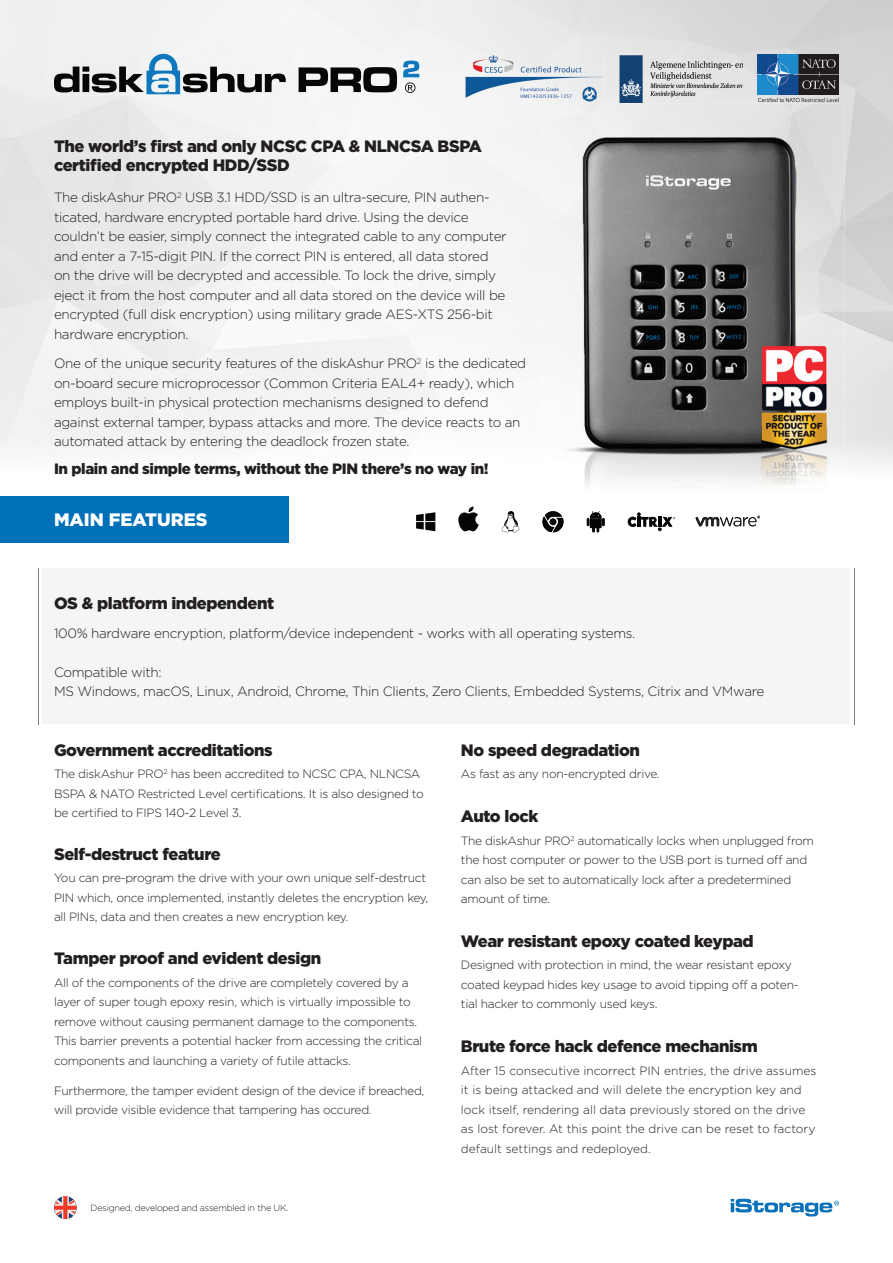
<style>
.page{position:relative;width:893px;height:1263px;background:#fff}
.page>*{position:absolute;margin:0;border:0;box-sizing:border-box;transform-origin:0 0}
.t1{font:900 18px "Gotham Pro";color:#fff}
.t2{font:900 16.5px/19.8px "Gotham Pro";letter-spacing:-.025em;color:#231f20}
.t3{font:900 15px "Gotham Pro";letter-spacing:-.025em;color:#231f20}
.t4{font:300 13.5px/19.5px "Gotham Pro";letter-spacing:-.025em;color:#231f20}
.t5{font:300 12px/19.5px "Gotham Pro";letter-spacing:-.025em;color:#231f20}
.t6{font:300 12px/19.5px "Gotham Pro";color:#231f20}
.t7{font:300 9px "Gotham Pro";letter-spacing:-.025em;color:#231f20}
</style>
<div class="page">
<img style="left:0;top:0;width:893px;height:511px">
<div style="left:0;top:496px;width:288px;height:47px;background:#0071b9"></div>
<svg style="left:299px;top:67px;width:98px;height:25px"></svg>
<svg style="left:54px;top:54px;width:232px;height:40px"></svg>
<svg style="left:403px;top:61px;width:16px;height:32px"></svg>
<svg style="left:731px;top:1199px;width:108px;height:17px"></svg>
<svg style="left:54px;top:1196px;width:23px;height:23px"></svg>
<img style="left:619px;top:56px;width:124px;height:46px">
<img style="left:465px;top:54px;width:139px;height:50px">
<div style="left:38px;top:569px;width:817px;height:155px;background:#f4f5f6"></div>
<svg style="left:458px;top:506px;width:21px;height:25px"></svg>
<svg style="left:416px;top:512px;width:19px;height:19px"></svg>
<svg style="left:502px;top:511px;width:18px;height:21px"></svg>
<img style="left:540px;top:104px;width:305px;height:429px">
<img style="left:540px;top:104px;width:64px;height:1px">
<svg style="left:587px;top:511px;width:18px;height:21px"></svg>
<svg style="left:542px;top:511px;width:22px;height:21px"></svg>
<svg style="left:627px;top:512px;width:48px;height:19px"></svg>
<svg style="left:695px;top:516px;width:65px;height:11px"></svg>
<svg style="left:758px;top:98px;width:81px;height:4px"></svg>
<img style="left:758px;top:54px;width:81px;height:40px">
<h2 class="t2" style="left:54px;top:135px;width:429px">The world’s first and only NCSC CPA &amp; NLNCSA BSPA certified encrypted HDD/SSD</h2>
<p class="t4" style="left:54px;top:188px;width:454px">The diskAshur PRO<sup>2</sup> USB 3.1 HDD/SSD is an ultra-secure, PIN authen&shy;ticated, hardware encrypted portable hard drive. Using the device couldn’t be easier, simply connect the integrated cable to any computer and enter a 7-15-digit PIN. If the correct PIN is entered, all data stored on the drive will be decrypted and accessible. To lock the drive, simply eject it from the host computer and all data stored on the device will be encrypted (full disk encryption) using military grade AES-XTS 256-bit hardware encryption.</p>
<p class="t4" style="left:54px;top:354px;width:474px">One of the unique security features of the diskAshur PRO<sup>2</sup> is the dedicated on-board secure microprocessor (Common Criteria EAL4+ ready), which employs built-in physical protection mechanisms designed to defend against external tamper, bypass attacks and more. The device reacts to an automated attack by entering the deadlock frozen state.</p>
<p class="t3" style="left:54px;top:460px;width:436px">In plain and simple terms, without the PIN there’s no way in!</p>
<h1 class="t1" style="left:54px;top:509px;width:155px">MAIN FEATURES</h1>
<h2 class="t2" style="left:54px;top:592px;width:222px">OS &amp; platform independent</h2>
<p class="t4" style="left:54px;top:623px;width:583px">100% hardware encryption, platform/device independent - works with all operating systems.</p>
<p class="t4" style="left:54px;top:662px;width:712px">Compatible with:<br>MS Windows, macOS, Linux, Android, Chrome, Thin Clients, Zero Clients, Embedded Systems, Citrix and VMware</p>
<h2 class="t2" style="left:54px;top:739px;width:220px">Government accreditations</h2>
<p class="t5" style="left:54px;top:764px;width:371px">The diskAshur PRO<sup>2</sup> has been accredited to NCSC CPA, NLNCSA<br>BSPA &amp; NATO Restricted Level certifications. It is also designed to be certified to FIPS 140-2 Level 3.</p>
<h2 class="t2" style="left:54px;top:844px;width:168px">Self-destruct feature</h2>
<p class="t5" style="left:54px;top:868px;width:376px">You can pre-program the drive with your own unique self-destruct<br>PIN which, once implemented, instantly deletes the encryption key, all PINs, data and then creates a new encryption key.</p>
<h2 class="t2" style="left:54px;top:948px;width:269px">Tamper proof and evident design</h2>
<p class="t5" style="left:54px;top:973px;width:370px">All of the components of the drive are completely covered by a layer of super tough epoxy resin, which is virtually impossible to remove without causing permanent damage to the components.<br>This barrier prevents a potential hacker from accessing the critical components and launching a variety of futile attacks.</p>
<p class="t5" style="left:54px;top:1081px;width:372px">Furthermore, the tamper evident design of the device if breached, will provide visible evidence that tampering has occured.</p>
<p class="t7" style="left:91px;top:1203px;width:199px">Designed, developed and assembled in the UK.</p>
<h2 class="t2" style="left:461px;top:739px;width:181px">No speed degradation</h2>
<p class="t5" style="left:461px;top:764px;width:200px">As fast as any non-encrypted drive.</p>
<h2 class="t2" style="left:461px;top:806px;width:79px">Auto lock</h2>
<p class="t5" style="left:461px;top:831px;width:355px">The diskAshur PRO<sup>2</sup> automatically locks when unplugged from the host computer or power to the USB port is turned off and can also be set to automatically lock after a predetermined amount of time.</p>
<h2 class="t2" style="left:461px;top:930px;width:294px">Wear resistant epoxy coated keypad</h2>
<p class="t5" style="left:461px;top:955px;width:339px">Designed with protection in mind, the wear resistant epoxy coated keypad hides key usage to avoid tipping off a poten&shy;tial hacker to commonly used keys.</p>
<h2 class="t2" style="left:461px;top:1036px;width:298px">Brute force hack defence mechanism</h2>
<p class="t6" style="left:461px;top:1061px;width:357px">After 15 consecutive incorrect PIN entries, the drive assumes it is being attacked and will delete the encryption key and lock itself, rendering all data previously stored on the drive as lost forever. At this point the drive can be reset to factory default settings and redeployed.</p>
</div>
